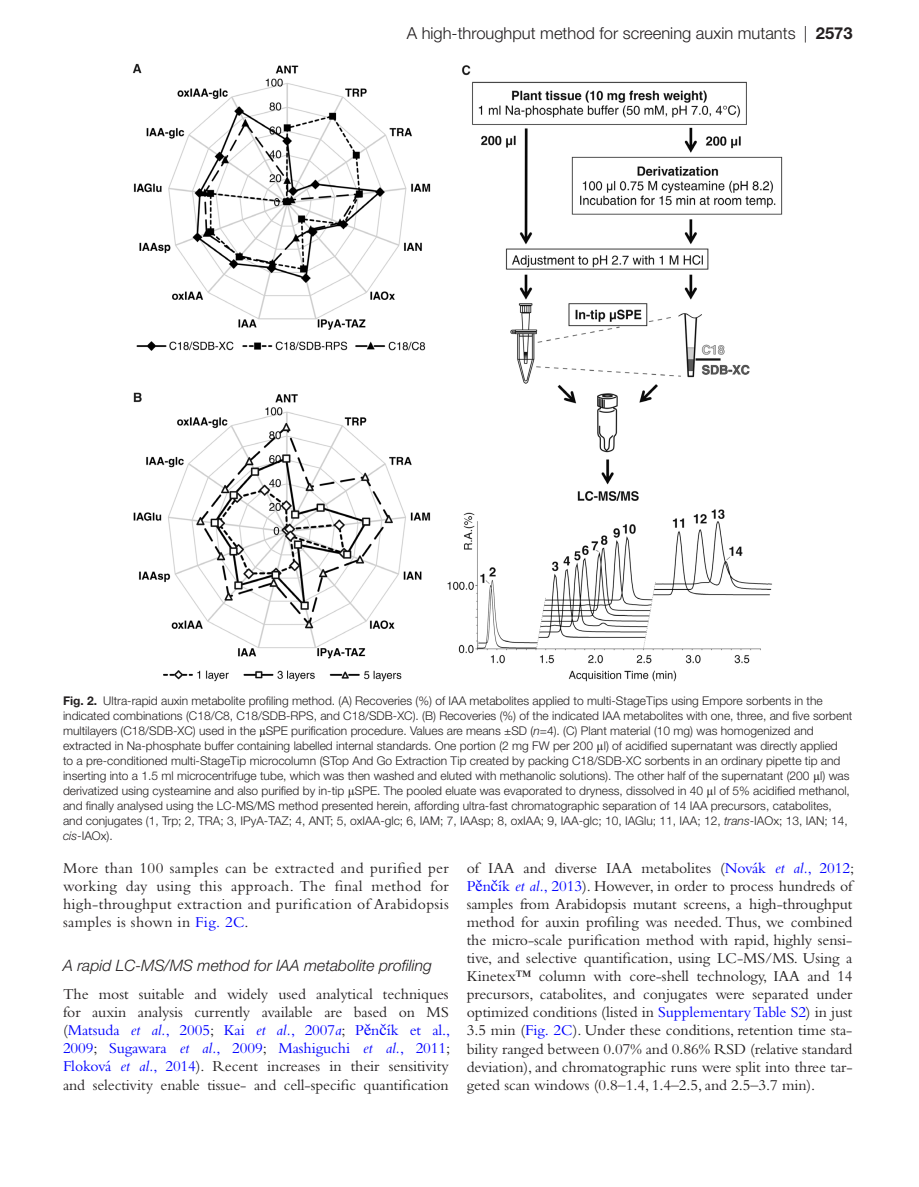
<style>
.page{position:relative;width:919px;height:1187px;background:#fff}
.page>*{position:absolute;margin:0;border:0;box-sizing:border-box;transform-origin:0 0}
.t1{font:300 16.5px "Helvetica Neue LT Std";color:#231f20}
.t2{font:15.75px/18px "Bembo Std";letter-spacing:-.005em;color:#231f20;text-align:justify}
.t3{font:italic 300 15.75px "Helvetica Neue LT Std";color:#231f20}
.t4{font:300 12px/15px "Helvetica Neue LT Std";color:#231f20}
.s1{font-weight:700}
.s2{font-family:"Gandhari Unicode";font-weight:400}
.s3{font-style:italic}
.s4{color:#00f}
.s5{font-style:italic;color:#00f}
.s6{font-family:"Gandhari Unicode";color:#00f}
</style>
<div class="page">
<img style="left:133px;top:63px;width:649px;height:618px">
<h1 class="t1" style="left:406px;top:23px;width:447px">A high-throughput method for screening auxin mutants | <span class="s1">2573</span></h1>
<p class="t4" style="left:63px;top:693px;width:790px"><span class="s1">Fig. 2.</span> Ultra-rapid auxin metabolite profiling method. (A) Recoveries (%) of IAA metabolites applied to multi-StageTips using Empore sorbents in the indicated combinations (C18/C8, C18/SDB-RPS, and C18/SDB-XC). (B) Recoveries (%) of the indicated IAA metabolites with one, three, and five sorbent multilayers (C18/SDB-XC) used in the <span class="s2">µ</span>SPE purification procedure. Values are means ±SD (<span class="s3">n</span>=4). (C) Plant material (10 mg) was homogenized and extracted in Na-phosphate buffer containing labelled internal standards. One portion (2 mg FW per 200 <span class="s2">μ</span>l) of acidified supernatant was directly applied<br>to a pre-conditioned multi-StageTip microcolumn (STop And Go Extraction Tip created by packing C18/SDB-XC sorbents in an ordinary pipette tip and inserting into a 1.5 ml microcentrifuge tube, which was then washed and eluted with methanolic solutions). The other half of the supernatant (200 <span class="s2">μ</span>l) was derivatized using cysteamine and also purified by in-tip <span class="s2">μ</span>SPE. The pooled eluate was evaporated to dryness, dissolved in 40 <span class="s2">μ</span>l of 5% acidified methanol, and finally analysed using the LC-MS/MS method presented herein, affording ultra-fast chromatographic separation of 14 IAA precursors, catabolites, and conjugates (1, Trp; 2, TRA; 3, IPyA-TAZ; 4, ANT; 5, oxIAA-glc; 6, IAM; 7, IAAsp; 8, oxIAA; 9, IAA-glc; 10, IAGlu; 11, IAA; 12, <span class="s3">trans</span>-IAOx; 13, IAN; 14, <span class="s3">cis</span>-IAOx).</p>
<h2 class="t2" style="left:63px;top:859px;width:387px">More than 100 samples can be extracted and purified per working day using this approach. The final method for high-throughput extraction and purification of Arabidopsis samples is shown in <span class="s4">Fig. 2C</span>.</h2>
<h2 class="t3" style="left:63px;top:955px;width:370px">A rapid LC-MS/MS method for IAA metabolite profiling</h2>
<p class="t2" style="left:63px;top:985px;width:389px">The most suitable and widely used analytical techniques for auxin analysis currently available are based on MS (<span class="s4">Matsuda</span> <span class="s5">et al.</span><span class="s4">, 2005</span>; <span class="s4">Kai</span> <span class="s5">et al.</span><span class="s4">, 2007</span><span class="s5">a</span>; <span class="s4">P</span><span class="s6">ě</span><span class="s4">n</span><span class="s6">č</span><span class="s4">ík et al., 2009</span>; <span class="s4">Sugawara</span> <span class="s5">et al.</span><span class="s4">, 2009</span>; <span class="s4">Mashiguchi</span> <span class="s5">et al.</span><span class="s4">, 2011</span>; <span class="s4">Floková</span> <span class="s5">et al.</span><span class="s4">, 2014</span>). Recent increases in their sensitivity and selectivity enable tissue- and cell-specific quantification</p>
<p class="t2" style="left:466px;top:859px;width:389px">of IAA and diverse IAA metabolites (<span class="s4">Novák</span> <span class="s5">et al.</span><span class="s4">, 2012</span>; <span class="s4">P</span><span class="s6">ě</span><span class="s4">n</span><span class="s6">č</span><span class="s4">ík</span> <span class="s5">et al.</span><span class="s4">, 2013</span>). However, in order to process hundreds of samples from Arabidopsis mutant screens, a high-throughput method for auxin profiling was needed. Thus, we combined the micro-scale purification method with rapid, highly sensi&shy;tive, and selective quantification, using LC-MS/MS. Using a Kinetex™ column with core-shell technology, IAA and 14 precursors, catabolites, and conjugates were separated under optimized conditions (listed in <span class="s4">Supplementary Table S2</span>) in just 3.5 min (<span class="s4">Fig. 2C</span>). Under these conditions, retention time sta&shy;bility ranged between 0.07% and 0.86% RSD (relative standard deviation), and chromatographic runs were split into three tar&shy;geted scan windows (0.8–1.4, 1.4–2.5, and 2.5–3.7 min).</p>
</div>
